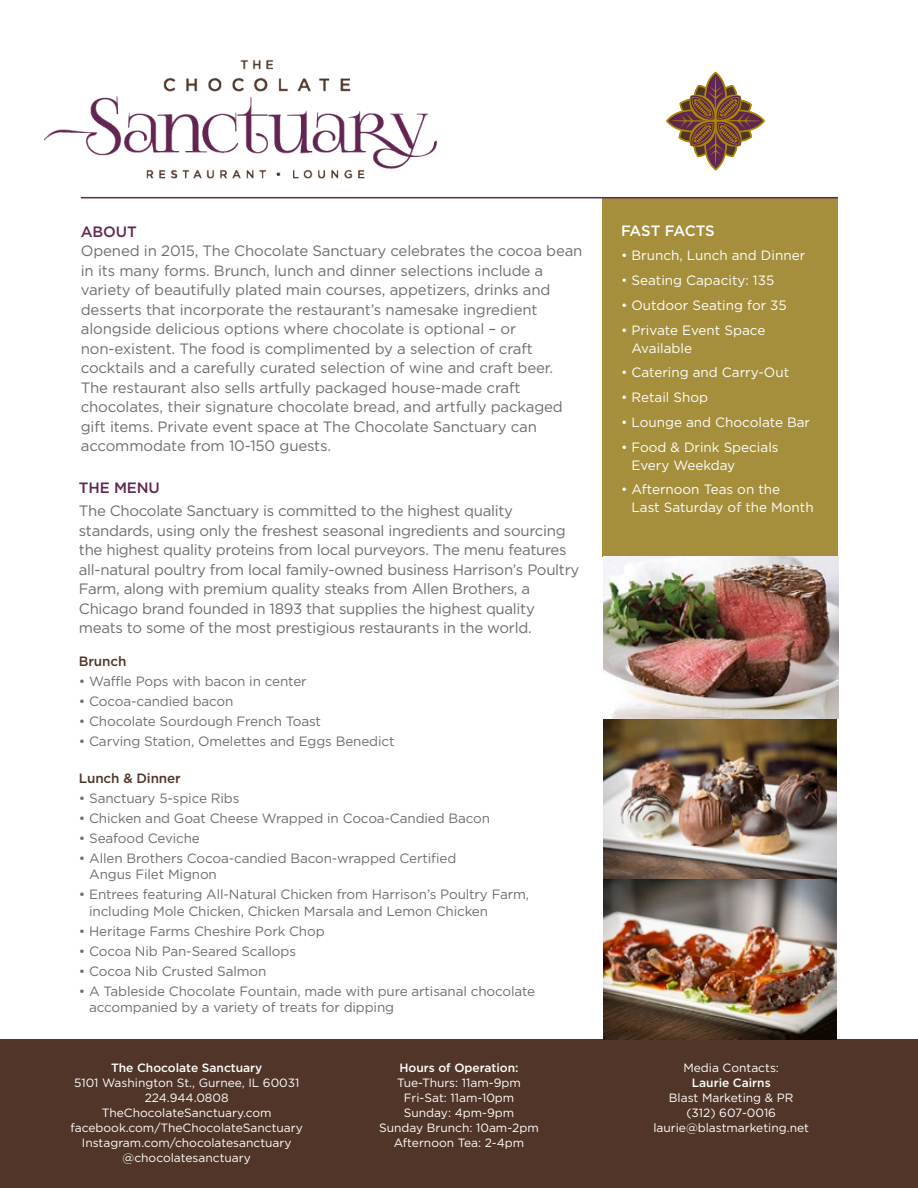
<style>
.page{position:relative;width:918px;height:1188px;background:#fff}
.page>*{position:absolute;margin:0;border:0;box-sizing:border-box;transform-origin:0 0}
.t1{font:15px/19.5px "Gotham";letter-spacing:-.015em;color:#6d6e71}
.t2{font:500 15px "Gotham";letter-spacing:-.01em;color:#622650}
.t3{font:500 15px "Gotham";letter-spacing:-.015em;color:#fff}
.t4{font:13.5px/16.5px "Gotham";letter-spacing:-.01em;color:#6d6e71}
.t5{font:13.5px/18px "Gotham";color:#fff}
.t6{font:500 13.5px "Gotham";letter-spacing:-.01em;color:#513528}
.t7{font:12px/15px "Gotham";color:#fff;text-align:center}
.t8{font:500 12px "Gotham";color:#fff}
</style>
<div class="page">
<div style="left:0;top:1040px;width:918px;height:148px;background:#513528"></div>
<div style="left:603px;top:198px;width:235px;height:359px;background:#a58f3c"></div>
<img style="left:43px;top:59px;width:395px;height:120px">
<hr style="left:81px;top:197px;width:757px;height:1px;background:#622650">
<img style="left:603px;top:557px;width:235px;height:483px">
<svg style="left:666px;top:72px;width:99px;height:99px"></svg>
<p class="t2" style="left:81px;top:223px;width:57px">ABOUT</p>
<p class="t1" style="left:81px;top:241px;width:503px">Opened in 2015, The Chocolate Sanctuary celebrates the cocoa bean in its many forms. Brunch, lunch and dinner selections include a variety of beautifully plated main courses, appetizers, drinks and desserts that incorporate the restaurant’s namesake ingredient alongside delicious options where chocolate is optional – or non-existent. The food is complimented by a selection of craft cocktails and a carefully curated selection of wine and craft beer.<br>The restaurant also sells artfully packaged house-made craft chocolates, their signature chocolate bread, and artfully packaged gift items. Private event space at The Chocolate Sanctuary can accommodate from 10-150 guests.</p>
<p class="t2" style="left:79px;top:479px;width:82px">THE MENU</p>
<p class="t1" style="left:79px;top:501px;width:502px">The Chocolate Sanctuary is committed to the highest quality standards, using only the freshest seasonal ingredients and sourcing the highest quality proteins from local purveyors. The menu features all-natural poultry from local family-owned business Harrison’s Poultry Farm, along with premium quality steaks from Allen Brothers, a Chicago brand founded in 1893 that supplies the highest quality meats to some of the most prestigious restaurants in the world.</p>
<p class="t6" style="left:79px;top:654px;width:49px">Brunch</p>
<p class="t4" style="left:79px;top:673px;width:229px">• Waffle Pops with bacon in center</p>
<p class="t4" style="left:79px;top:693px;width:156px">• Cocoa-candied bacon</p>
<p class="t4" style="left:79px;top:713px;width:244px">• Chocolate Sourdough French Toast</p>
<p class="t4" style="left:79px;top:733px;width:317px">• Carving Station, Omelettes and Eggs Benedict</p>
<p class="t6" style="left:79px;top:770px;width:103px">Lunch &amp; Dinner</p>
<p class="t4" style="left:79px;top:789px;width:162px">• Sanctuary 5-spice Ribs</p>
<p class="t4" style="left:79px;top:809px;width:413px">• Chicken and Goat Cheese Wrapped in Cocoa-Candied Bacon</p>
<p class="t4" style="left:79px;top:829px;width:123px">• Seafood Ceviche</p>
<p class="t4" style="left:89px;top:849px;width:369px;text-indent:-10px">• Allen Brothers Cocoa-candied Bacon-wrapped Certified<br>Angus Filet Mignon</p>
<p class="t4" style="left:89px;top:886px;width:441px;text-indent:-10px">• Entrees featuring All-Natural Chicken from Harrison’s Poultry Farm, including Mole Chicken, Chicken Marsala and Lemon Chicken</p>
<p class="t4" style="left:79px;top:922px;width:247px">• Heritage Farms Cheshire Pork Chop</p>
<p class="t4" style="left:79px;top:942px;width:219px">• Cocoa Nib Pan-Seared Scallops</p>
<p class="t4" style="left:79px;top:962px;width:189px">• Cocoa Nib Crusted Salmon</p>
<p class="t4" style="left:89px;top:982px;width:448px;text-indent:-10px">• A Tableside Chocolate Fountain, made with pure artisanal chocolate accompanied by a variety of treats for dipping</p>
<p class="t3" style="left:621px;top:222px;width:95px">FAST FACTS</p>
<p class="t5" style="left:621px;top:246px;width:186px">• Brunch, Lunch and Dinner</p>
<p class="t5" style="left:621px;top:271px;width:155px">• Seating Capacity: 135</p>
<p class="t5" style="left:621px;top:296px;width:167px">• Outdoor Seating for 35</p>
<p class="t5" style="left:632px;top:321px;width:135px;text-indent:-11px">• Private Event Space<br>Available</p>
<p class="t5" style="left:621px;top:363px;width:170px">• Catering and Carry-Out</p>
<p class="t5" style="left:621px;top:388px;width:89px">• Retail Shop</p>
<p class="t5" style="left:621px;top:413px;width:191px">• Lounge and Chocolate Bar</p>
<p class="t5" style="left:632px;top:437px;width:149px;text-indent:-11px">• Food &amp; Drink Specials<br>Every Weekday</p>
<p class="t5" style="left:632px;top:480px;width:184px;text-indent:-11px">• Afternoon Teas on the<br>Last Saturday of the Month</p>
<p class="t8" style="left:111px;top:1061px;width:153px">The Chocolate Sanctuary</p>
<p class="t7" style="left:71px;top:1075px;width:234px">5101 Washington St., Gurnee, IL 60031<br>224.944.0808<br>TheChocolateSanctuary.com facebook.com/TheChocolateSanctuary<br>Instagram.com/chocolatesanctuary @chocolatesanctuary</p>
<p class="t8" style="left:399px;top:1061px;width:121px">Hours of Operation:</p>
<p class="t7" style="left:379px;top:1075px;width:161px">Tue-Thurs: 11am-9pm<br>Fri-Sat: 11am-10pm<br>Sunday: 4pm-9pm<br>Sunday Brunch: 10am-2pm<br>Afternoon Tea: 2-4pm</p>
<p class="t7" style="left:683px;top:1060px;width:97px">Media Contacts:</p>
<p class="t8" style="left:692px;top:1076px;width:80px">Laurie Cairns</p>
<p class="t7" style="left:653px;top:1090px;width:157px">Blast Marketing &amp; PR (312) 607-0016 laurie@blastmarketing.net</p>
</div>
